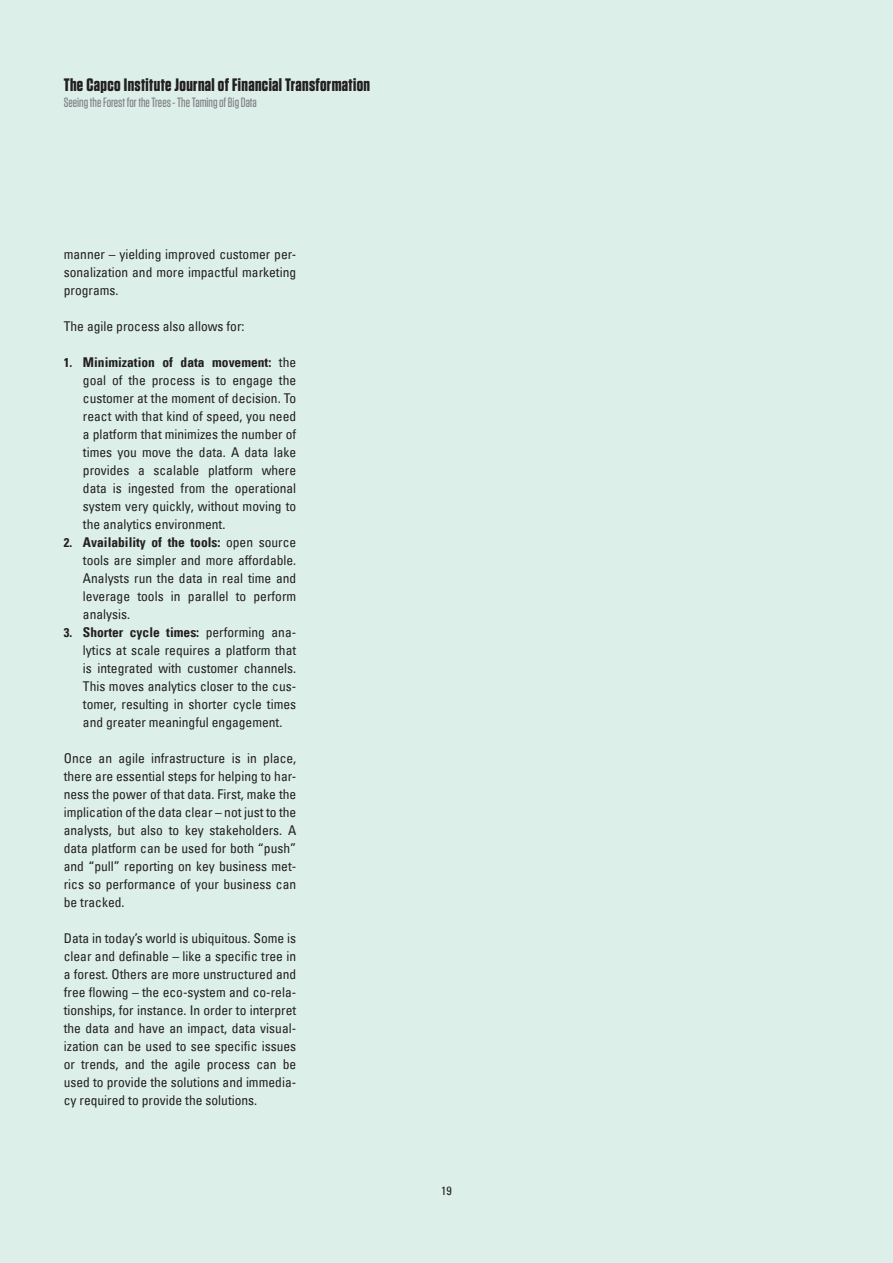
<style>
.page{position:relative;width:893px;height:1263px;background:#dcefe9}
.page>*{position:absolute;margin:0;border:0;box-sizing:border-box;transform-origin:0 0}
._30header{font:700 18px "Tungsten";letter-spacing:.02em;color:#231f20}
._16_body{font:condensed 13.5px/18px "Univers Com 57";color:#231f20;text-align:justify}
._30header-article_ti{font:500 13.5px "Tungsten";color:#808285}
.t1{font:condensed 12px "Univers Com 57";color:#231f20}
.s1{font-family:"Univers Com 67 Bold Cond";font-stretch:normal;font-size:12.75px}
.s2{font-family:"Univers Com 67 Bold Cond";font-stretch:normal}
</style>
<div class="page">
<p class="_30header" style="left:64px;top:75px;width:308px">The Capco Institute Journal of Financial Transformation</p>
<p class="_30header-article_ti" style="left:64px;top:95px;width:195px">Seeing the Forest for the Trees - The Taming of Big Data</p>
<p class="_16_body" style="left:64px;top:245px;width:234px">manner – yielding improved customer per&shy;sonalization and more impactful marketing programs.</p>
<p class="_16_body" style="left:64px;top:317px;width:182px">The agile process also allows for:</p>
<p class="_16_body" style="left:83px;top:353px;width:215px;text-indent:-19px"><span class="s1">1.</span> <span class="s2">Minimization of data movement:</span> the goal of the process is to engage the customer at the moment of decision. To react with that kind of speed, you need a platform that minimizes the number of times you move the data. A data lake provides a scalable platform where data is ingested from the operational system very quickly, without moving to the analytics environment.</p>
<p class="_16_body" style="left:83px;top:533px;width:215px;text-indent:-19px"><span class="s1">2.</span> <span class="s2">Availability of the tools:</span> open source tools are simpler and more affordable.<br>Analysts run the data in real time and leverage tools in parallel to perform analysis.</p>
<p class="_16_body" style="left:83px;top:623px;width:215px;text-indent:-19px"><span class="s1">3.</span> <span class="s2">Shorter cycle times:</span> performing ana&shy;lytics at scale requires a platform that is integrated with customer channels.<br>This moves analytics closer to the cus&shy;tomer, resulting in shorter cycle times and greater meaningful engagement.</p>
<p class="_16_body" style="left:64px;top:749px;width:234px">Once an agile infrastructure is in place, there are essential steps for helping to har&shy;ness the power of that data. First, make the implication of the data clear – not just to the analysts, but also to key stakeholders. A data platform can be used for both “push” and “pull” reporting on key business met&shy;rics so performance of your business can be tracked.</p>
<p class="_16_body" style="left:64px;top:928px;width:234px">Data in today’s world is ubiquitous. Some is clear and definable – like a specific tree in a forest. Others are more unstructured and free flowing – the eco-system and co-rela&shy;tionships, for instance. In order to interpret the data and have an impact, data visual&shy;ization can be used to see specific issues or trends, and the agile process can be used to provide the solutions and immedia&shy;cy required to provide the solutions.</p>
<p class="t1" style="left:441px;top:1183px;width:12px">19</p>
</div>
